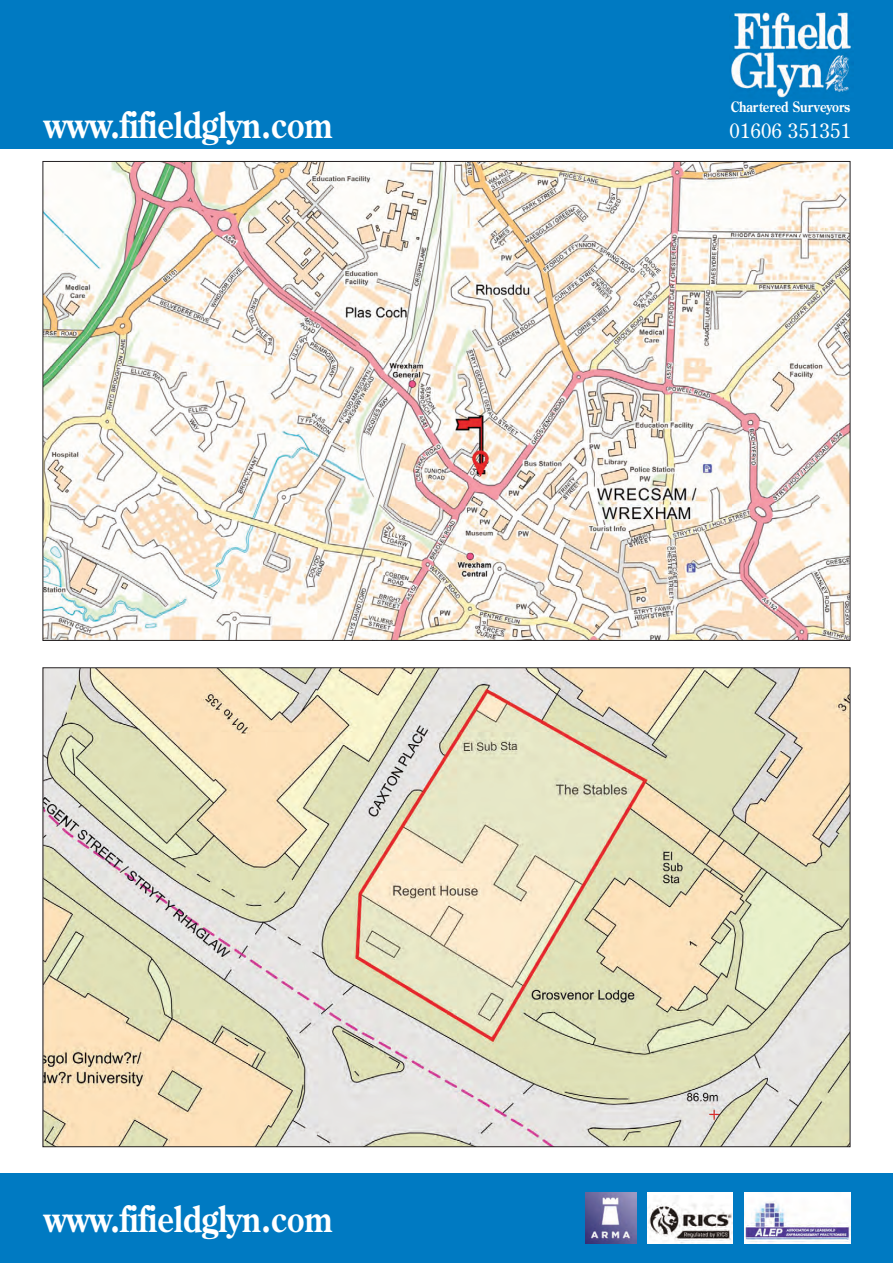
<style>
.page{position:relative;width:893px;height:1263px;background:#fff}
.page>*{position:absolute;margin:0;border:0;box-sizing:border-box;transform-origin:0 0}
.t1{font:700 36px "Century Old Style";color:#fff;scale:.85 1}
.t2{font:20.25px "Century Old Style";letter-spacing:.02em;color:#fff}
.t3{font:700 14.25px "Century Old Style";letter-spacing:-.005em;color:#fff;scale:.85 1}
</style>
<div class="page">
<div style="left:0;top:0;width:893px;height:149px;background:#007ac2"></div>
<img style="left:731px;top:11px;width:120px;height:87px">
<div style="left:0;top:1174px;width:893px;height:89px;background:#007ac2"></div>
<img style="left:744px;top:1193px;width:106px;height:51px">
<div style="left:648px;top:1193px;width:85px;height:51px;background:#fff"></div>
<img style="left:648px;top:1195px;width:85px;height:48px">
<img style="left:585px;top:1193px;width:51px;height:51px">
<img style="left:45px;top:163px;width:803px;height:476px">
<img style="left:45px;top:669px;width:803px;height:476px">
<p class="t1" style="left:44px;top:111px;width:341px">www.fifieldglyn.com</p>
<p class="t3" style="left:731px;top:102px;width:142px">Chartered Surveyors</p>
<p class="t2" style="left:729px;top:123px;width:123px">01606 351351</p>
<p class="t1" style="left:44px;top:1205px;width:341px">www.fifieldglyn.com</p>
</div>
